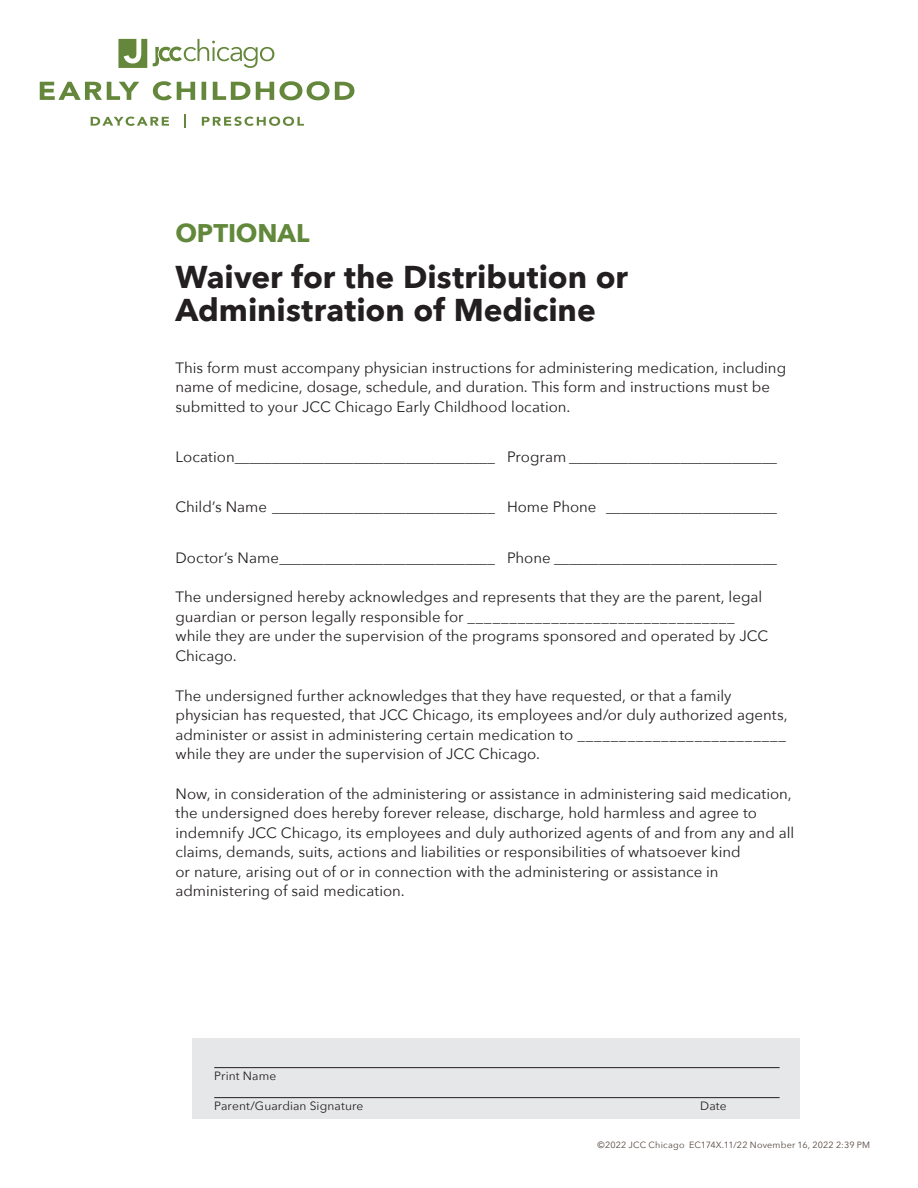
<style>
.page{position:relative;width:918px;height:1188px;background:#fff}
.page>*{position:absolute;margin:0;border:0;box-sizing:border-box;transform-origin:0 0}
.t1{font:700 31.5px/33px "Avenir Next";color:#231f20}
.required{font:700 25.5px "Avenir Next";letter-spacing:-.01em;color:#62883b}
.body{font:15px/19.5px "Avenir Next";color:#231f20}
.t2{font:12px "Avenir Next";letter-spacing:.005em;color:#231f20}
.t3{font:9px "Avenir Next";letter-spacing:.02em;color:#544640}
</style>
<div class="page">
<div style="left:193px;top:1038px;width:607px;height:81px;background:#e6e7e9"></div>
<hr style="left:214px;top:1067px;width:566px;height:1px;background:#231f20">
<hr style="left:214px;top:1097px;width:566px;height:1px;background:#231f20">
<svg style="left:91px;top:114px;width:213px;height:14px"></svg>
<svg style="left:40px;top:81px;width:314px;height:19px"></svg>
<svg style="left:118px;top:39px;width:29px;height:29px"></svg>
<svg style="left:153px;top:39px;width:121px;height:29px"></svg>
<p class="required" style="left:176px;top:210px;width:135px">OPTIONAL</p>
<p class="t1" style="left:176px;top:260px;width:454px">Waiver for the Distribution or<br>Administration of Medicine</p>
<p class="body" style="left:176px;top:357px;width:612px">This form must accompany physician instructions for administering medication, including name of medicine, dosage, schedule, and duration. This form and instructions must be submitted to your JCC Chicago Early Childhood location.</p>
<p class="body" style="left:176px;top:447px;width:603px">Location___________________________________ Program ____________________________</p>
<p class="body" style="left:176px;top:497px;width:603px">Child’s Name ______________________________ Home Phone _______________________</p>
<p class="body" style="left:176px;top:547px;width:603px">Doctor’s Name_____________________________ Phone ______________________________</p>
<p class="body" style="left:176px;top:587px;width:594px">The undersigned hereby acknowledges and represents that they are the parent, legal guardian or person legally responsible for ________________________________ while they are under the supervision of the programs sponsored and operated by JCC Chicago.</p>
<p class="body" style="left:176px;top:685px;width:614px">The undersigned further acknowledges that they have requested, or that a family physician has requested, that JCC Chicago, its employees and/or duly authorized agents, administer or assist in administering certain medication to _________________________ while they are under the supervision of JCC Chicago.</p>
<p class="body" style="left:176px;top:783px;width:620px">Now, in consideration of the administering or assistance in administering said medication, the undersigned does hereby forever release, discharge, hold harmless and agree to indemnify JCC Chicago, its employees and duly authorized agents of and from any and all claims, demands, suits, actions and liabilities or responsibilities of whatsoever kind<br>or nature, arising out of or in connection with the administering or assistance in administering of said medication.</p>
<p class="t2" style="left:214px;top:1066px;width:64px">Print Name</p>
<p class="t2" style="left:214px;top:1096px;width:151px">Parent/Guardian Signature</p>
<p class="t2" style="left:700px;top:1096px;width:28px">Date</p>
<p class="t3" style="left:598px;top:1137px;width:274px">©2022 JCC Chicago EC174X.11/22 November 16, 2022 2:39 PM</p>
</div>
